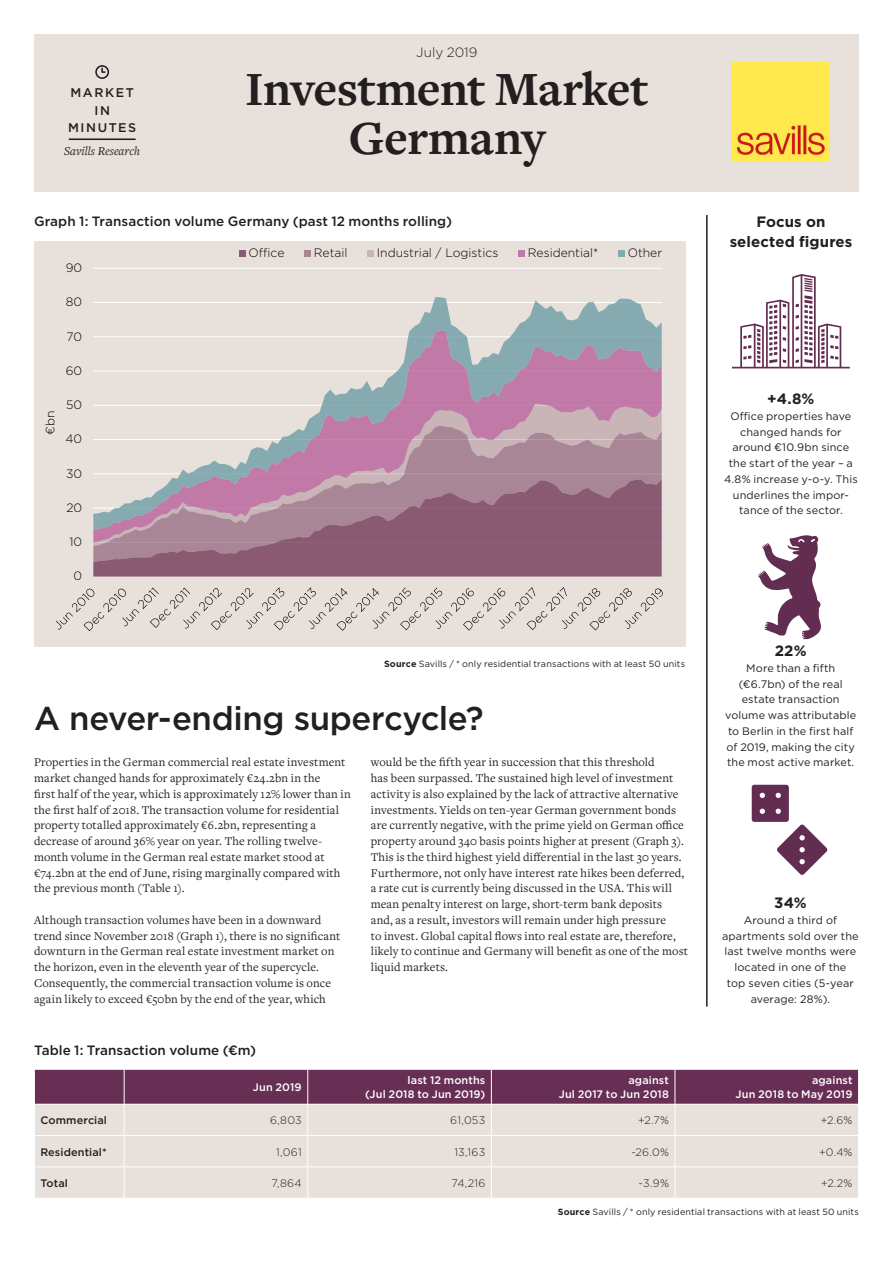
<style>
.page{position:relative;width:893px;height:1263px;background:#fff}
.page>*{position:absolute;margin:0;border:0;box-sizing:border-box;transform-origin:0 0}
.t1{font:700 49.5px "Freight Text Pro";letter-spacing:-.015em;color:#231f20}
.MiM_Headline_Gotham{font:500 33px "Gotham";letter-spacing:-.015em;color:#231f20}
.MiM_Box_Title{font:700 15px/19.5px "Gotham";letter-spacing:.005em;color:#231f20;text-align:center}
.MiM_Stat{font:700 15px "Gotham";color:#231f20}
.t2{font:500 13.5px "Gotham";letter-spacing:.005em;color:#231f20}
.t3{font:300 13.5px "Gotham";color:#231f20}
.t4{font:500 12.6px "Gotham";letter-spacing:.125em;color:#231f20}
.t5{font:italic 12.6px "Freight Text Pro";color:#231f20}
.MiM_Body_Freight{font:12.3px/15.8px "Freight Text Pro";letter-spacing:.01em;color:#231f20}
.t6{font:300 12.15px "Gotham";color:#000}
.MiM_Box_Body_Centred{font:10.8px/15.8px "Gotham";letter-spacing:.01em;color:#231f20;text-align:center}
.MiM_Stat-2{font:10.8px/15.8px "Gotham";letter-spacing:.01em;color:#231f20;text-align:center}
.MiM_Chart_Axis_Title{font:500 10.8px "Gotham";letter-spacing:.01em;color:#fff}
.MiM_Chart_Axis_Title-2{font:300 10.8px "Gotham";letter-spacing:.025em;color:#231f20}
.MiM_Chart_Axis_Title-3{font:500 10.8px "Gotham";letter-spacing:.01em;color:#231f20}
.MiM_Chart_Axis{font:500 10.8px "Gotham";letter-spacing:.01em;color:#231f20}
.MiM_Chart_Axis-2{font:500 10.8px "Gotham";letter-spacing:.015em;color:#fff}
.MiM_Credit_Right{font:9px "Gotham";letter-spacing:.015em;color:#231f20}
.s1{font-weight:700}
</style>
<div class="page">
<svg style="left:732px;top:274px;width:118px;height:94px"></svg>
<svg style="left:758px;top:535px;width:63px;height:105px"></svg>
<svg style="left:752px;top:785px;width:75px;height:90px"></svg>
<div style="left:34px;top:34px;width:825px;height:157px;background:#e8e0db"></div>
<img style="left:732px;top:63px;width:98px;height:98px">
<div style="left:35px;top:1070px;width:823px;height:34px;background:#672f54"></div>
<div style="left:35px;top:1105px;width:823px;height:61px;background:#e8e0db"></div>
<div style="left:35px;top:1167px;width:823px;height:31px;background:#e8e0db"></div>
<hr style="left:124px;top:1069px;width:1px;height:35px;background:#fff">
<hr style="left:307px;top:1069px;width:1px;height:35px;background:#fff">
<hr style="left:491px;top:1069px;width:1px;height:35px;background:#fff">
<hr style="left:675px;top:1069px;width:1px;height:35px;background:#fff">
<hr style="left:124px;top:1104px;width:1px;height:31px;background:#fff">
<hr style="left:307px;top:1104px;width:1px;height:31px;background:#fff">
<hr style="left:491px;top:1104px;width:1px;height:31px;background:#fff">
<hr style="left:675px;top:1104px;width:1px;height:31px;background:#fff">
<hr style="left:34px;top:1135px;width:90px;height:1px;background:#fff">
<hr style="left:124px;top:1135px;width:184px;height:1px;background:#fff">
<hr style="left:124px;top:1136px;width:1px;height:30px;background:#fff">
<hr style="left:308px;top:1135px;width:183px;height:1px;background:#fff">
<hr style="left:307px;top:1136px;width:1px;height:30px;background:#fff">
<hr style="left:491px;top:1135px;width:184px;height:1px;background:#fff">
<hr style="left:491px;top:1136px;width:1px;height:30px;background:#fff">
<hr style="left:675px;top:1135px;width:184px;height:1px;background:#fff">
<hr style="left:675px;top:1136px;width:1px;height:30px;background:#fff">
<hr style="left:124px;top:1167px;width:1px;height:31px;background:#fff">
<hr style="left:307px;top:1167px;width:1px;height:31px;background:#fff">
<hr style="left:491px;top:1167px;width:1px;height:31px;background:#fff">
<hr style="left:675px;top:1167px;width:1px;height:31px;background:#fff">
<hr style="left:69px;top:138px;width:67px;height:2px;background:#231f20">
<div style="left:95px;top:65px;width:14px;height:14px;border:2px solid #231f20;border-radius:50%"></div>
<svg style="left:101px;top:67px;width:5px;height:6px"></svg>
<div style="left:34px;top:242px;width:651px;height:405px;background:#e8e0db"></div>
<hr style="left:93px;top:268px;width:569px;height:1px;background:#fff">
<svg style="left:93px;top:562px;width:569px;height:15px;background:#8c5e75"></svg>
<svg style="left:93px;top:546px;width:569px;height:16px;background:#8e6077"></svg>
<svg style="left:93px;top:543px;width:569px;height:3px;background:#94687d"></svg>
<svg style="left:93px;top:529px;width:569px;height:14px;background:#976b81"></svg>
<svg style="left:93px;top:297px;width:569px;height:232px"></svg>
<svg style="left:56px;top:587px;width:607px;height:44px"></svg>
<svg style="left:239px;top:250px;width:6px;height:6px"></svg>
<div style="left:304px;top:250px;width:7px;height:6px;background:#a98695"></div>
<div style="left:367px;top:250px;width:7px;height:6px;background:#c9b4b8"></div>
<div style="left:518px;top:250px;width:7px;height:6px;background:#c17aa7"></div>
<div style="left:618px;top:250px;width:7px;height:6px;background:#85aab0"></div>
<hr style="left:706px;top:215px;width:2px;height:791px;background:#231f20">
<p class="t4" style="left:71px;top:85px;width:65px">MARKET</p>
<p class="t4" style="left:94px;top:102px;width:17px">IN</p>
<p class="t4" style="left:68px;top:119px;width:70px">MINUTES</p>
<p class="t5" style="left:64px;top:142px;width:78px">Savills Research</p>
<p class="t3" style="left:416px;top:43px;width:63px">July 2019</p>
<p class="t1" style="left:245px;top:56px;width:405px">Investment Market</p>
<p class="t1" style="left:349px;top:105px;width:198px">Germany</p>
<p class="t2" style="left:34px;top:212px;width:419px">Graph 1: Transaction volume Germany (past 12 months rolling)</p>
<p class="t6" style="left:42px;top:435px;width:26px;rotate:-90deg">€bn</p>
<p class="t6" style="left:66px;top:260px;width:18px">90</p>
<p class="t6" style="left:66px;top:294px;width:18px">80</p>
<p class="t6" style="left:66px;top:328px;width:17px">70</p>
<p class="t6" style="left:66px;top:363px;width:18px">60</p>
<p class="t6" style="left:66px;top:397px;width:18px">50</p>
<p class="t6" style="left:65px;top:431px;width:18px">40</p>
<p class="t6" style="left:66px;top:466px;width:18px">30</p>
<p class="t6" style="left:66px;top:500px;width:17px">20</p>
<p class="t6" style="left:69px;top:534px;width:14px">10</p>
<p class="t6" style="left:74px;top:568px;width:10px">0</p>
<p class="t6" style="left:248px;top:245px;width:38px">Office</p>
<p class="t6" style="left:314px;top:245px;width:35px">Retail</p>
<p class="t6" style="left:377px;top:245px;width:123px">Industrial / Logistics</p>
<p class="t6" style="left:528px;top:245px;width:72px">Residential*</p>
<p class="t6" style="left:628px;top:245px;width:36px">Other</p>
<p class="MiM_Credit_Right" style="left:384px;top:658px;width:303px"><span class="s1">Source</span> Savills / * only residential transactions with at least 50 units</p>
<p class="MiM_Headline_Gotham" style="left:34px;top:696px;width:451px">A never-ending supercycle?</p>
<p class="MiM_Body_Freight" style="left:34px;top:754px;width:318px">Properties in the German commercial real estate investment market changed hands for approximately €24.2bn in the<br>first half of the year, which is approximately 12% lower than in the first half of 2018. The transaction volume for residential property totalled approximately €6.2bn, representing a decrease of around 36% year on year. The rolling twelve&shy;month volume in the German real estate market stood at €74.2bn at the end of June, rising marginally compared with the previous month (Table 1).</p>
<p class="MiM_Body_Freight" style="left:34px;top:911px;width:308px">Although transaction volumes have been in a downward trend since November 2018 (Graph 1), there is no significant downturn in the German real estate investment market on the horizon, even in the eleventh year of the supercycle.<br>Consequently, the commercial transaction volume is once again likely to exceed €50bn by the end of the year, which</p>
<p class="MiM_Body_Freight" style="left:371px;top:754px;width:319px">would be the fifth year in succession that this threshold<br>has been surpassed. The sustained high level of investment activity is also explained by the lack of attractive alternative investments. Yields on ten-year German government bonds are currently negative, with the prime yield on German office property around 340 basis points higher at present (Graph 3).<br>This is the third highest yield differential in the last 30 years.<br>Furthermore, not only have interest rate hikes been deferred, a rate cut is currently being discussed in the USA. This will mean penalty interest on large, short-term bank deposits<br>and, as a result, investors will remain under high pressure<br>to invest. Global capital flows into real estate are, therefore, likely to continue and Germany will benefit as one of the most liquid markets.</p>
<p class="t2" style="left:34px;top:1041px;width:224px">Table 1: Transaction volume (€m)</p>
<p class="MiM_Chart_Axis-2" style="left:253px;top:1080px;width:50px">Jun 2019</p>
<p class="MiM_Chart_Axis_Title" style="left:408px;top:1073px;width:79px">last 12 months</p>
<p class="MiM_Chart_Axis_Title" style="left:365px;top:1087px;width:122px">(Jul 2018 to Jun 2019)</p>
<p class="MiM_Chart_Axis_Title" style="left:628px;top:1073px;width:42px">against</p>
<p class="MiM_Chart_Axis_Title" style="left:559px;top:1087px;width:112px">Jul 2017 to Jun 2018</p>
<p class="MiM_Box_Title" style="left:730px;top:212px;width:124px">Focus on selected figures</p>
<p class="MiM_Stat" style="left:767px;top:389px;width:49px">+4.8%</p>
<p class="MiM_Box_Body_Centred" style="left:724px;top:408px;width:135px">Office properties have changed hands for around €10.9bn since the start of the year – a<br>4.8% increase y-o-y. This underlines the impor&shy;tance of the sector.</p>
<p class="MiM_Stat" style="left:775px;top:641px;width:33px">22%</p>
<p class="MiM_Box_Body_Centred" style="left:725px;top:660px;width:133px">More than a fifth (€6.7bn) of the real estate transaction volume was attributable to Berlin in the first half of 2019, making the city the most active market.</p>
<p class="MiM_Stat" style="left:774px;top:893px;width:34px">34%</p>
<p class="MiM_Stat-2" style="left:722px;top:912px;width:138px">Around a third of apartments sold over the last twelve months were located in one of the<br>top seven cities (5-year average: 28%).</p>
<p class="MiM_Chart_Axis_Title" style="left:812px;top:1073px;width:42px">against</p>
<p class="MiM_Chart_Axis_Title" style="left:735px;top:1087px;width:119px">Jun 2018 to May 2019</p>
<p class="MiM_Chart_Axis" style="left:40px;top:1113px;width:68px">Commercial</p>
<p class="MiM_Chart_Axis_Title-2" style="left:270px;top:1113px;width:33px">6,803</p>
<p class="MiM_Chart_Axis_Title-2" style="left:450px;top:1113px;width:37px">61,053</p>
<p class="MiM_Chart_Axis_Title-2" style="left:638px;top:1113px;width:32px">+2.7%</p>
<p class="MiM_Chart_Axis_Title-2" style="left:821px;top:1113px;width:33px">+2.6%</p>
<p class="MiM_Chart_Axis_Title-3" style="left:40px;top:1145px;width:68px">Residential*</p>
<p class="MiM_Chart_Axis_Title-2" style="left:276px;top:1145px;width:27px">1,061</p>
<p class="MiM_Chart_Axis_Title-2" style="left:454px;top:1145px;width:32px">13,163</p>
<p class="MiM_Chart_Axis_Title-2" style="left:631px;top:1145px;width:39px">-26.0%</p>
<p class="MiM_Chart_Axis_Title-2" style="left:819px;top:1145px;width:35px">+0.4%</p>
<p class="MiM_Chart_Axis_Title-3" style="left:40px;top:1176px;width:29px">Total</p>
<p class="MiM_Chart_Axis_Title-2" style="left:271px;top:1176px;width:32px">7,864</p>
<p class="MiM_Chart_Axis_Title-2" style="left:452px;top:1176px;width:35px">74,216</p>
<p class="MiM_Chart_Axis_Title-2" style="left:639px;top:1176px;width:32px">-3.9%</p>
<p class="MiM_Chart_Axis_Title-2" style="left:821px;top:1176px;width:33px">+2.2%</p>
<p class="MiM_Credit_Right" style="left:558px;top:1206px;width:303px"><span class="s1">Source</span> Savills / * only residential transactions with at least 50 units</p>
</div>
